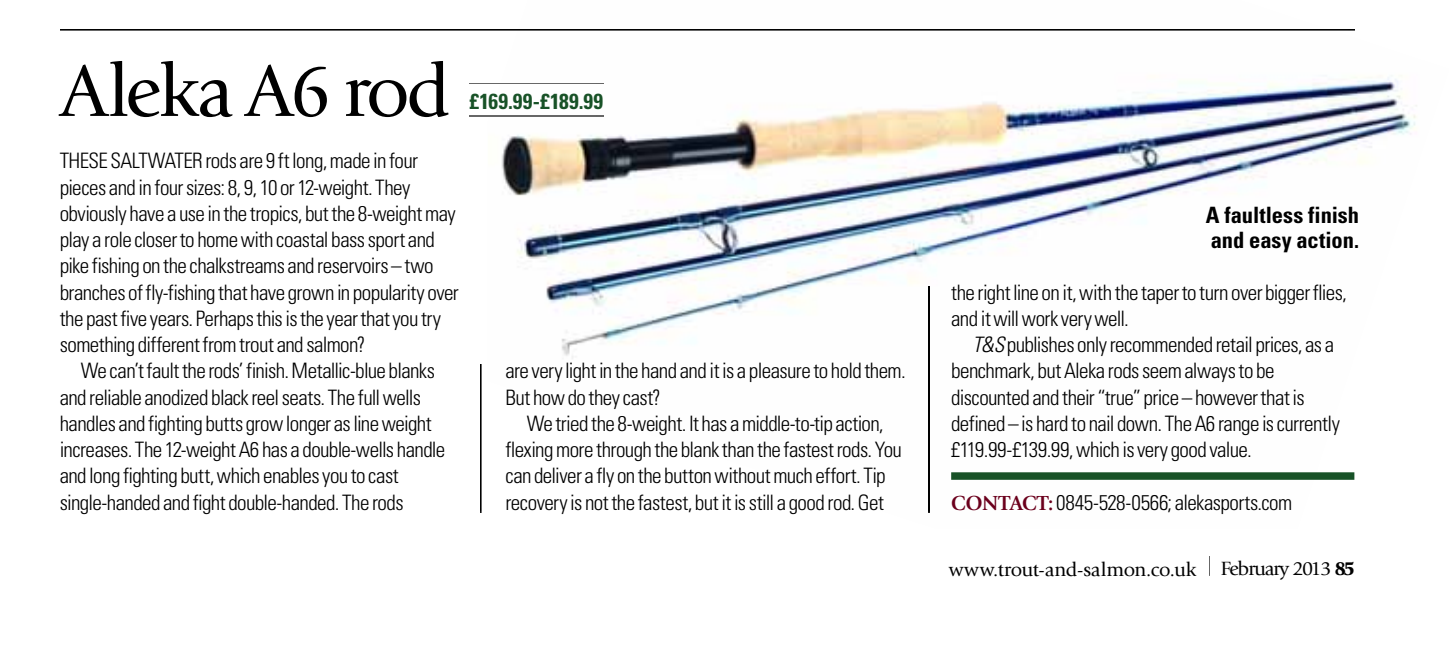
<style>
.page{position:relative;width:1449px;height:648px;background:#fff}
.page>*{position:absolute;margin:0;border:0;box-sizing:border-box;transform-origin:0 0}
.t1{font:76.25px "Giovanni";letter-spacing:-.045em;color:#000}
.t2{font:700 condensed 22.5px/25px "Univers";color:#000}
.t3{font:700 condensed 21.75px "Univers";letter-spacing:.015em;color:#185227}
.t4{font:300 condensed 21.25px/26.2px "Univers";letter-spacing:-.025em;color:#000}
.t5{font:20px "Giovanni";letter-spacing:-.025em;color:#000}
.s1{font-style:italic}
.s2{font-family:"Giovanni";font-weight:700;font-stretch:normal;color:#6b001c}
.s3{font-weight:900}
</style>
<div class="page">
<img style="left:487px;top:29px;width:930px;height:484px">
<img style="left:61px;top:29px;width:1292px;height:1px">
<img style="left:469px;top:83px;width:135px;height:1px">
<img style="left:469px;top:116px;width:135px;height:1px">
<img style="left:480px;top:365px;width:1px;height:147px">
<img style="left:928px;top:286px;width:1px;height:226px">
<div style="left:951px;top:472px;width:402px;height:8px;background:#185227"></div>
<h1 class="t1" style="left:60px;top:45px;width:392px">Aleka A6 rod</h1>
<p class="t3" style="left:469px;top:93px;width:135px">£169.99-£189.99</p>
<p class="t4" style="left:60px;top:150px;width:400px">THESE SALTWATER rods are 9 ft long, made in four pieces and in four sizes: 8, 9, 10 or 12-weight. They obviously have a use in the tropics, but the 8-weight may play a role closer to home with coastal bass sport and pike fishing on the chalkstreams and reservoirs – two branches of fly-fishing that have grown in popularity over the past five years. Perhaps this is the year that you try something different from trout and salmon?</p>
<p class="t4" style="left:60px;top:359px;width:387px;text-indent:21px">We can’t fault the rods’ finish. Metallic-blue blanks and reliable anodized black reel seats. The full wells handles and fighting butts grow longer as line weight increases. The 12-weight A6 has a double-wells handle and long fighting butt, which enables you to cast single-handed and fight double-handed. The rods</p>
<p class="t4" style="left:505px;top:359px;width:402px">are very light in the hand and it is a pleasure to hold them.<br>But how do they cast?</p>
<p class="t4" style="left:505px;top:412px;width:398px;text-indent:21px">We tried the 8-weight. It has a middle-to-tip action, flexing more through the blank than the fastest rods. You can deliver a fly on the button without much effort. Tip recovery is not the fastest, but it is still a good rod. Get</p>
<p class="t2" style="left:1205px;top:205px;width:155px">A faultless finish and easy action.</p>
<p class="t4" style="left:951px;top:281px;width:397px">the right line on it, with the taper to turn over bigger flies, and it will work very well.</p>
<p class="t4" style="left:951px;top:333px;width:390px;text-indent:21px"><span class="s1">T&amp;S</span> publishes only recommended retail prices, as a benchmark, but Aleka rods seem always to be discounted and their “true” price – however that is defined – is hard to nail down. The A6 range is currently £119.99-£139.99, which is very good value.</p>
<p class="t4" style="left:951px;top:491px;width:342px"><span class="s2">CONTACT:</span> 0845-528-0566; alekasports.com</p>
<p class="t5" style="left:948px;top:557px;width:408px">www.trout-and-salmon.co.uk February 2013 <span class="s3">85</span></p>
</div>
